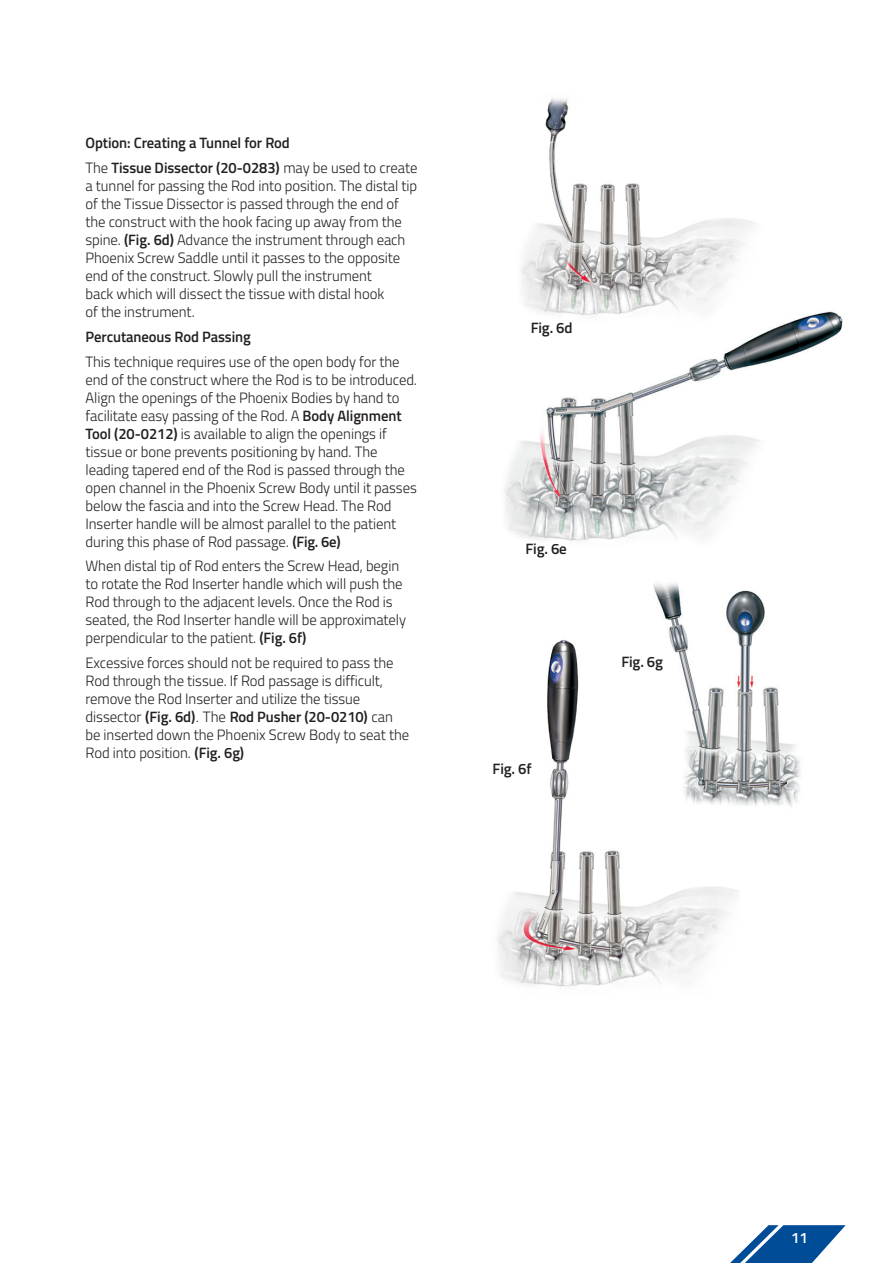
<style>
.page{position:relative;width:893px;height:1263px;background:#fff}
.page>*{position:absolute;margin:0;border:0;box-sizing:border-box;transform-origin:0 0}
.t1{font:300 15px/18px "Titillium";letter-spacing:-.005em;color:#231f20}
.t2{font:600 15px/24.8px "Titillium";letter-spacing:-.005em;color:#231f20}
.t3{font:600 15px "Titillium";color:#fff}
.s1{font-weight:300}
.s2{font-weight:600}
.s3{font-family:"Humanist 777 BT Light B";font-weight:400;font-size:13.5px}
</style>
<div class="page">
<svg style="left:730px;top:1225px;width:116px;height:38px"></svg>
<img style="left:521px;top:98px;width:235px;height:196px">
<img style="left:497px;top:640px;width:242px;height:347px">
<svg style="left:524px;top:294px;width:188px;height:8px;fill:#ececec"></svg>
<img style="left:504px;top:302px;width:339px;height:239px">
<img style="left:654px;top:583px;width:147px;height:236px">
<p class="t2" style="left:86px;top:130px;width:333px">Option: Creating a Tunnel for Rod<br><span class="s1">The</span> Tissue Dissector (20-0283) <span class="s1">may be used to create</span></p>
<p class="t1" style="left:86px;top:176px;width:333px">a tunnel for passing the Rod into position. The distal tip of the Tissue Dissector is passed through the end of the construct with the hook facing up away from the spine. <span class="s2">(Fig. 6d)</span> Advance the instrument through each Phoenix Screw Saddle until it passes to the opposite end of the construct. Slowly pull the instrument<br>back which will dissect the tissue with distal hook<br>of the instrument.</p>
<p class="t2" style="left:86px;top:324px;width:167px">Percutaneous Rod Passing</p>
<p class="t1" style="left:86px;top:352px;width:333px">This technique requires use of the open body for the end of the construct where the Rod is to be introduced.<br>Align the openings of the Phoenix Bodies by hand to facilitate easy passing of the Rod. A <span class="s2">Body Alignment Tool (20-0212)</span> is available to align the openings if tissue or bone prevents positioning by hand. The leading tapered end of the Rod is passed through the open channel in the Phoenix Screw Body until it passes below the fascia and into the Screw Head. The Rod Inserter handle will be almost parallel to the patient during this phase of Rod passage. <span class="s2">(Fig. 6e)</span></p>
<p class="t1" style="left:86px;top:556px;width:322px">When distal tip of Rod enters the Screw Head, begin to rotate the Rod Inserter handle which will push the Rod through to the adjacent levels. Once the Rod is seated, the Rod Inserter handle will be approximately perpendicular to the patient. <span class="s2">(Fig. 6f)</span></p>
<p class="t1" style="left:86px;top:653px;width:325px">Excessive forces should not be required to pass the Rod through the tissue. If Rod passage is difficult, remove the Rod Inserter and utilize the tissue dissector <span class="s2">(Fig. 6d)</span><span class="s3">.</span> The <span class="s2">Rod Pusher (20-0210)</span> can be inserted down the Phoenix Screw Body to seat the Rod into position. <span class="s2">(Fig. 6g)</span></p>
<p class="t2" style="left:531px;top:315px;width:43px">Fig. 6d</p>
<p class="t2" style="left:525px;top:536px;width:43px">Fig. 6e</p>
<p class="t2" style="left:493px;top:755px;width:41px">Fig. 6f</p>
<p class="t2" style="left:621px;top:648px;width:43px">Fig. 6g</p>
<p class="t3" style="left:791px;top:1226px;width:18px">11</p>
</div>
